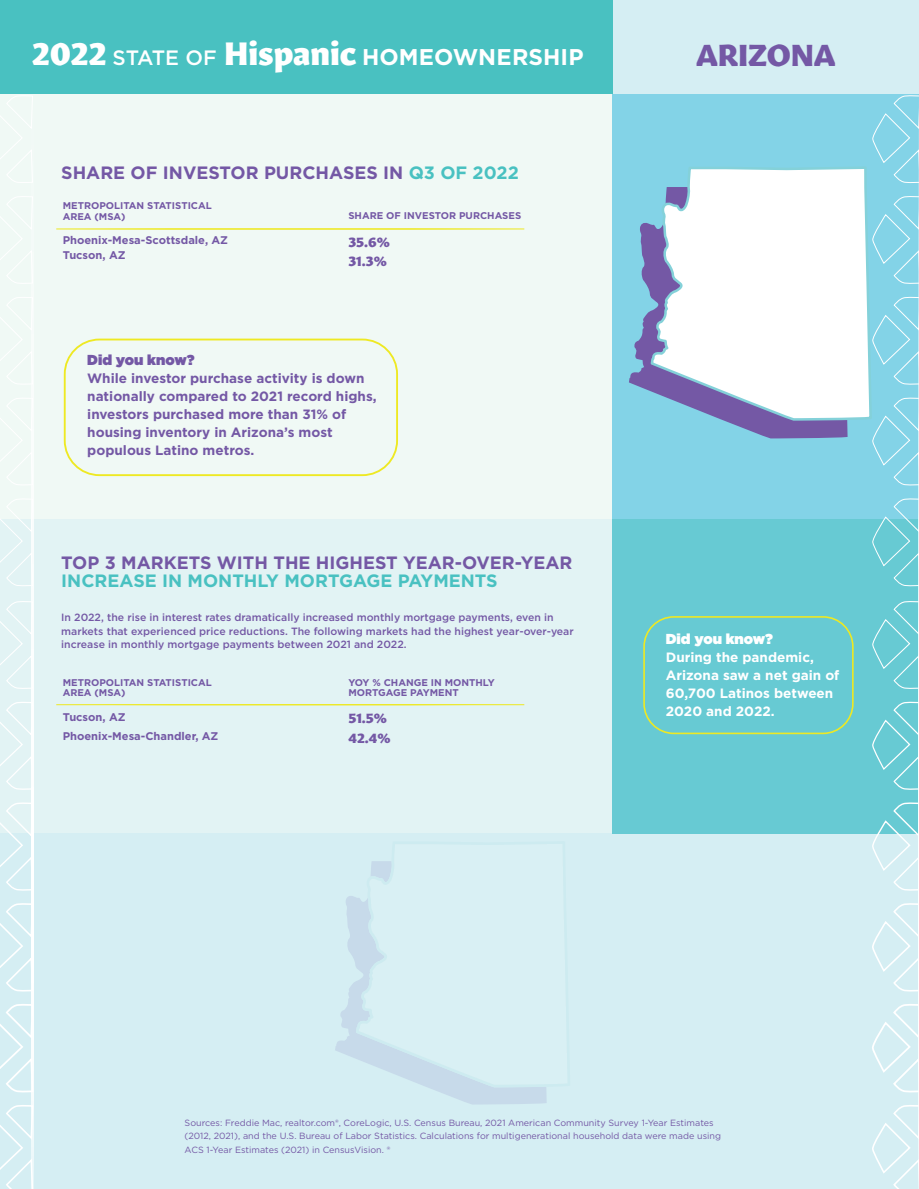
<style>
.page{position:relative;width:919px;height:1189px;background:#fff}
.page>*{position:absolute;margin:0;border:0;box-sizing:border-box;transform-origin:0 0}
.t1{font:30px "Gitan Latn Eb";letter-spacing:-.005em;color:#7458a5}
.t2{font:700 22.8px "Gotham";letter-spacing:.005em;color:#fff}
.t3{font:700 17.85px "Gotham";color:#7458a5}
.t4{font:700 17.85px "Gotham";color:#49c1c1}
.t5{font:900 14.4px "Gotham";color:#fff}
.t6{font:900 14.4px "Gotham";color:#7458a5}
.t7{font:13.65px/19.5px "Gitan Latn Eb";color:#7458a5}
.t8{font:700 13.5px/18px "Gotham";color:#7458a5}
.t9{font:700 13.5px/18px "Gotham";color:#fff}
.t10{font:700 11.1px/14.9px "Gotham";color:#7458a5}
.t11{font:500 10.5px/13.5px "Gotham";color:#7458a5}
.t12{font:700 9.75px/10.5px "Gotham";color:#7458a5}
.t13{font:9px/13.5px "Gotham";color:#7458a5}
.s1{font-family:"Gitan Latn Eb";font-weight:400;font-size:31.95px}
.s2{font-weight:500;font-size:20.7px}
.s3{color:#49c1c1}
</style>
<div class="page">
<div style="left:0;top:829px;width:918px;height:359px;background:#d5eef3"></div>
<div style="left:0;top:85px;width:616px;height:439px;background:#f0f9f5"></div>
<div style="left:612px;top:0;width:306px;height:100px;background:#d5eef3"></div>
<div style="left:612px;top:94px;width:306px;height:434px;background:#83d3e7"></div>
<div style="left:0;top:519px;width:622px;height:314px;background:#e2f3f4"></div>
<div style="left:612px;top:519px;width:306px;height:314px;background:#67cad3"></div>
<div style="left:0;top:0;width:612px;height:94px;background:#49c1c1"></div>
<img style="left:918px;top:96px;width:1px;height:1092px">
<svg style="left:871px;top:95px;width:47px;height:1093px"></svg>
<svg style="left:0;top:96px;width:34px;height:1092px"></svg>
<div style="left:643px;top:616px;width:210px;height:118px;border:2px solid #eee923;border-radius:30px"></div>
<div style="left:64px;top:338px;width:334px;height:138px;border:2px solid #eee923;border-radius:35px"></div>
<svg style="left:56px;top:704px;width:468px;height:1px"></svg>
<svg style="left:56px;top:228px;width:468px;height:2px"></svg>
<svg style="left:629px;top:223px;width:218px;height:215px"></svg>
<svg style="left:649px;top:95px;width:224px;height:328px"></svg>
<svg style="left:335px;top:896px;width:211px;height:208px"></svg>
<svg style="left:356px;top:861px;width:190px;height:226px"></svg>
<h2 class="t2" style="left:32px;top:42px;width:553px"><span class="s1">2022</span> <span class="s2">STATE OF</span> <span class="s1">Hispanic</span> HOMEOWNERSHIP</h2>
<h3 class="t3" style="left:61px;top:161px;width:459px">SHARE OF INVESTOR PURCHASES IN <span class="s3">Q3 OF 2022</span></h3>
<p class="t12" style="left:63px;top:200px;width:151px">METROPOLITAN STATISTICAL<br>AREA (MSA)</p>
<p class="t12" style="left:348px;top:210px;width:174px">SHARE OF INVESTOR PURCHASES</p>
<p class="t10" style="left:63px;top:233px;width:167px">Phoenix-Mesa-Scottsdale, AZ<br>Tucson, AZ</p>
<h3 class="t7" style="left:348px;top:231px;width:43px">35.6%<br>31.3%</h3>
<h3 class="t6" style="left:87px;top:350px;width:109px">Did you know?</h3>
<h3 class="t8" style="left:87px;top:369px;width:291px">While investor purchase activity is down nationally compared to 2021 record highs, investors purchased more than 31% of housing inventory in Arizona’s most populous Latino metros.</h3>
<h3 class="t3" style="left:61px;top:550px;width:512px">TOP 3 MARKETS WITH THE HIGHEST YEAR-OVER-YEAR</h3>
<h3 class="t4" style="left:61px;top:568px;width:438px">INCREASE IN MONTHLY MORTGAGE PAYMENTS</h3>
<p class="t11" style="left:61px;top:610px;width:514px">In 2022, the rise in interest rates dramatically increased monthly mortgage payments, even in markets that experienced price reductions. The following markets had the highest year-over-year increase in monthly mortgage payments between 2021 and 2022.</p>
<p class="t12" style="left:63px;top:676px;width:151px">METROPOLITAN STATISTICAL<br>AREA (MSA)</p>
<p class="t12" style="left:348px;top:677px;width:148px">YOY % CHANGE IN MONTHLY<br>MORTGAGE PAYMENT</p>
<p class="t10" style="left:63px;top:706px;width:157px;line-height:19.5px">Tucson, AZ<br>Phoenix-Mesa-Chandler, AZ</p>
<h3 class="t7" style="left:348px;top:707px;width:44px">51.5%<br>42.4%</h3>
<h1 class="t1" style="left:696px;top:28px;width:140px">ARIZONA</h1>
<h3 class="t5" style="left:665px;top:629px;width:109px">Did you know?</h3>
<h3 class="t9" style="left:665px;top:648px;width:175px">During the pandemic,<br>Arizona saw a net gain of<br>60,700 Latinos between<br>2020 and 2022.</h3>
<p class="t13" style="left:185px;top:1115px;width:538px">Sources: Freddie Mac, realtor.com®, CoreLogic, U.S. Census Bureau, 2021 American Community Survey 1-Year Estimates (2012, 2021), and the U.S. Bureau of Labor Statistics. Calculations for multigenerational household data were made using<br>ACS 1-Year Estimates (2021) in CensusVision. ®</p>
</div>
